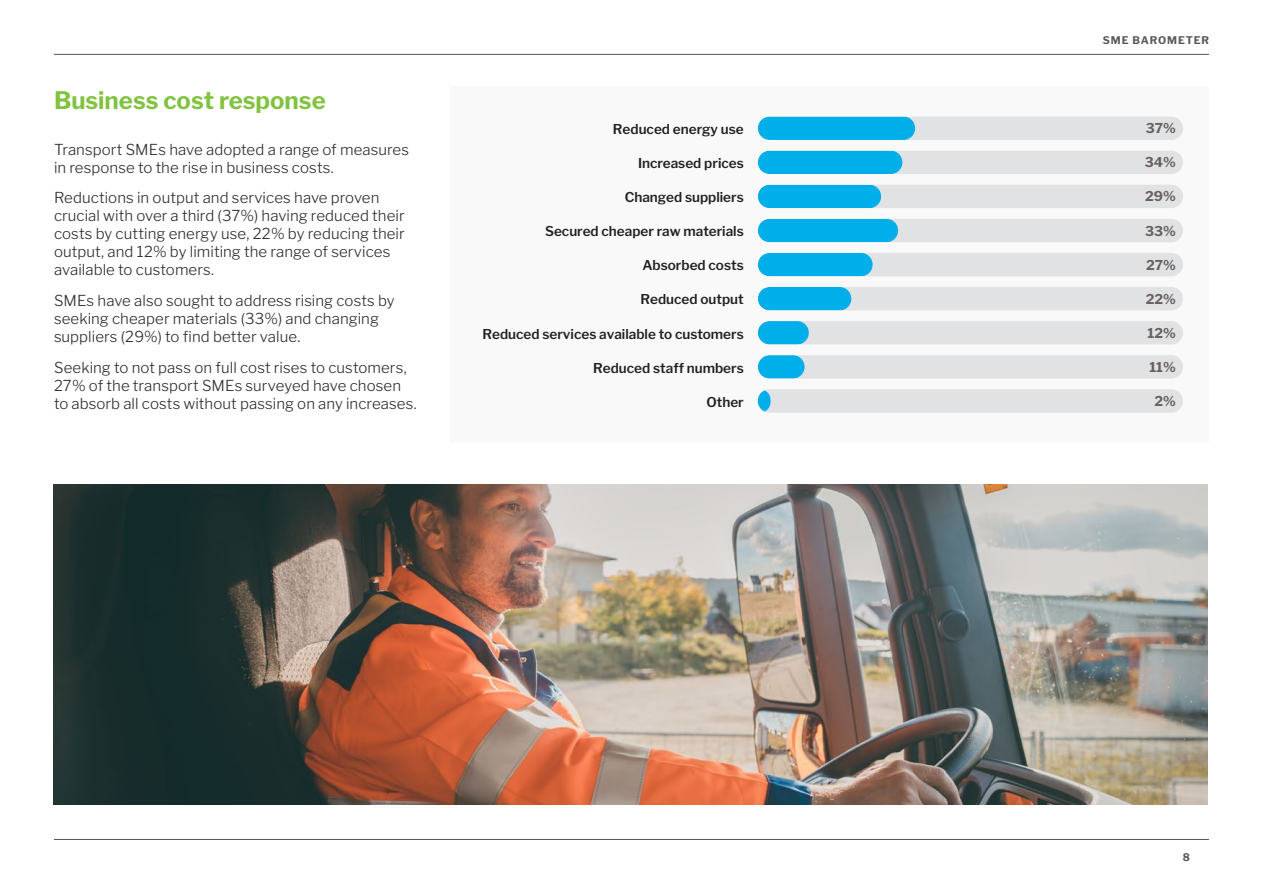
<style>
.page{position:relative;width:1263px;height:893px;background:#fff}
.page>*{position:absolute;margin:0;border:0;box-sizing:border-box;transform-origin:0 0}
.t1{font:700 24px "Libre Franklin";color:#81c340}
.Body{font:300 15px/18px "Libre Franklin";letter-spacing:.005em;color:#2d2926}
.t2{font:600 13.5px "Libre Franklin";color:#231f20}
.t3{font:700 13.5px "Libre Franklin";color:#66615f}
.t4{font:700 10.5px "Libre Franklin";letter-spacing:.08em;color:#57585a}
.t5{font:700 10.5px "Libre Franklin";color:#575451}
</style>
<div class="page">
<hr style="left:54px;top:54px;width:1155px;height:1px;background:#575451">
<hr style="left:54px;top:839px;width:1155px;height:1px;background:#575451">
<div style="left:451px;top:86px;width:758px;height:356px;background:#f6f6f7"></div>
<img style="left:53px;top:485px;width:1155px;height:319px">
<div style="left:758px;top:389px;width:425px;height:24px;background:#e1e2e4;border-radius:12px"></div>
<svg style="left:758px;top:389px;width:12px;height:24px"></svg>
<div style="left:758px;top:355px;width:425px;height:24px;background:#e1e2e4;border-radius:12px"></div>
<div style="left:758px;top:355px;width:46px;height:24px;background:#00aee9;border-radius:12px"></div>
<div style="left:758px;top:321px;width:425px;height:23px;background:#e1e2e4;border-radius:12px"></div>
<div style="left:758px;top:321px;width:51px;height:23px;background:#00aee9;border-radius:12px"></div>
<div style="left:758px;top:287px;width:425px;height:23px;background:#e1e2e4;border-radius:12px"></div>
<div style="left:758px;top:287px;width:93px;height:23px;background:#00aee9;border-radius:12px"></div>
<div style="left:758px;top:253px;width:425px;height:23px;background:#e1e2e4;border-radius:12px"></div>
<div style="left:758px;top:253px;width:115px;height:23px;background:#00aee9;border-radius:12px"></div>
<div style="left:758px;top:219px;width:425px;height:23px;background:#e1e2e4;border-radius:12px"></div>
<div style="left:758px;top:219px;width:140px;height:23px;background:#00aee9;border-radius:12px"></div>
<div style="left:758px;top:185px;width:425px;height:23px;background:#e1e2e4;border-radius:12px"></div>
<div style="left:758px;top:185px;width:123px;height:23px;background:#00aee9;border-radius:12px"></div>
<div style="left:758px;top:151px;width:425px;height:23px;background:#e1e2e4;border-radius:12px"></div>
<div style="left:758px;top:151px;width:144px;height:23px;background:#00aee9;border-radius:12px"></div>
<div style="left:758px;top:117px;width:425px;height:23px;background:#e1e2e4;border-radius:12px"></div>
<div style="left:758px;top:117px;width:157px;height:23px;background:#00aee9;border-radius:12px"></div>
<p class="t1" style="left:54px;top:86px;width:273px">Business cost response</p>
<p class="Body" style="left:54px;top:140px;width:357px">Transport SMEs have adopted a range of measures in response to the rise in business costs.</p>
<p class="Body" style="left:54px;top:189px;width:352px">Reductions in output and services have proven crucial with over a third (37%) having reduced their costs by cutting energy use, 22% by reducing their output, and 12% by limiting the range of services available to customers.</p>
<p class="Body" style="left:54px;top:292px;width:342px">SMEs have also sought to address rising costs by seeking cheaper materials (33%) and changing suppliers (29%) to find better value.</p>
<p class="Body" style="left:54px;top:358px;width:364px">Seeking to not pass on full cost rises to customers,<br>27% of the transport SMEs surveyed have chosen to absorb all costs without passing on any increases.</p>
<p class="t4" style="left:1103px;top:34px;width:108px">SME BAROMETER</p>
<p class="t3" style="left:1146px;top:120px;width:32px">37%</p>
<p class="t2" style="left:613px;top:121px;width:132px">Reduced energy use</p>
<p class="t2" style="left:638px;top:155px;width:107px">Increased prices</p>
<p class="t2" style="left:625px;top:189px;width:121px">Changed suppliers</p>
<p class="t2" style="left:545px;top:223px;width:200px">Secured cheaper raw materials</p>
<p class="t2" style="left:642px;top:257px;width:103px">Absorbed costs</p>
<p class="t2" style="left:640px;top:291px;width:105px">Reduced output</p>
<p class="t2" style="left:482px;top:326px;width:263px">Reduced services available to customers</p>
<p class="t2" style="left:593px;top:360px;width:152px">Reduced staff numbers</p>
<p class="t2" style="left:706px;top:394px;width:39px">Other</p>
<p class="t3" style="left:1154px;top:393px;width:23px">2%</p>
<p class="t3" style="left:1145px;top:154px;width:33px">34%</p>
<p class="t3" style="left:1145px;top:188px;width:32px">29%</p>
<p class="t3" style="left:1145px;top:223px;width:32px">33%</p>
<p class="t3" style="left:1146px;top:257px;width:31px">27%</p>
<p class="t3" style="left:1146px;top:291px;width:32px">22%</p>
<p class="t3" style="left:1147px;top:325px;width:30px">12%</p>
<p class="t3" style="left:1149px;top:359px;width:28px">11%</p>
<p class="t5" style="left:1183px;top:850px;width:9px">8</p>
</div>
